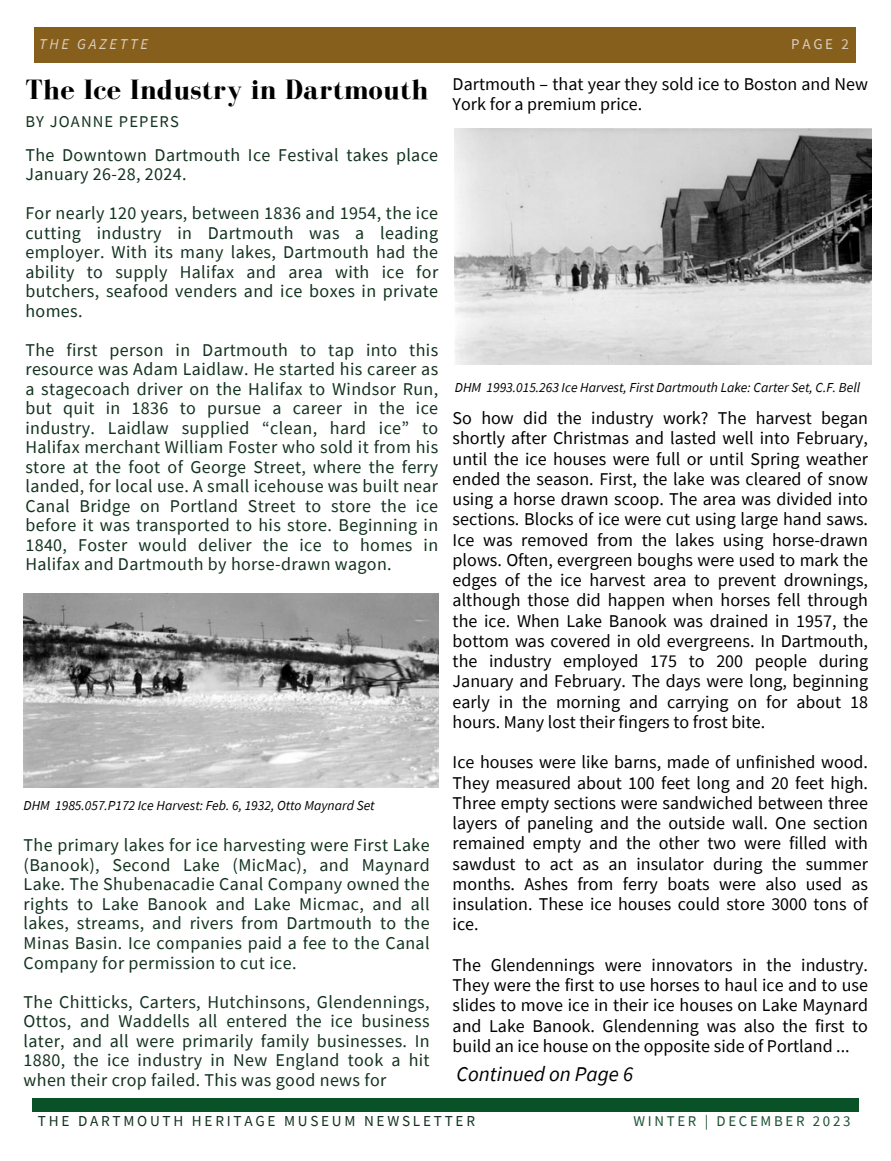
<style>
.page{position:relative;width:891px;height:1161px;background:#fff}
.page>*{position:absolute;margin:0;border:0;box-sizing:border-box;transform-origin:0 0}
.t1{font:700 28.65px "Bodoni FLF";letter-spacing:.015em;color:#000}
.t2{font:italic 21px "Source Sans Pro";color:#000}
.t3{font:18px/20.2px "Source Sans Pro";color:#000;text-align:justify}
.t4{font:18px/19.5px "Source Sans Pro";letter-spacing:.02em;color:#12321f;text-align:justify}
.t5{font:16.5px "Source Sans Pro";letter-spacing:.07em;color:#12321f}
.t6{font:15.15px "Source Sans Pro";letter-spacing:.18em;color:#12321f}
.t7{font:italic 15px "Source Sans Pro";letter-spacing:.18em;color:#dacebd}
.t8{font:15px "Source Sans Pro";color:#dacebd}
.t9{font:14.85px "Source Sans Pro";letter-spacing:.18em;color:#1c5031}
.t10{font:italic 13.65px "Source Sans Pro";color:#000}
</style>
<div class="page">
<div style="left:35px;top:27px;width:821px;height:36px;background:#865f1d"></div>
<div style="left:32px;top:1098px;width:827px;height:13px;background:#095228"></div>
<img style="left:24px;top:594px;width:415px;height:193px">
<img style="left:455px;top:129px;width:416px;height:236px">
<p class="t7" style="left:39px;top:34px;width:110px">THE GAZETTE</p>
<p class="t8" style="left:791px;top:34px;width:59px">PAGE 2</p>
<p class="t1" style="left:25px;top:74px;width:405px">The Ice Industry in Dartmouth</p>
<p class="t5" style="left:25px;top:111px;width:155px">BY JOANNE PEPERS</p>
<p class="t3" style="left:453px;top:73px;width:417px">Dartmouth – that year they sold ice to Boston and New<br>York for a premium price.</p>
<p class="t4" style="left:25px;top:144px;width:414px">The Downtown Dartmouth Ice Festival takes place<br>January 26-28, 2024.</p>
<p class="t4" style="left:25px;top:203px;width:414px">For nearly 120 years, between 1836 and 1954, the ice cutting industry in Dartmouth was a leading employer. With its many lakes, Dartmouth had the ability to supply Halifax and area with ice for butchers, seafood venders and ice boxes in private homes.</p>
<p class="t4" style="left:25px;top:339px;width:414px">The first person in Dartmouth to tap into this resource was Adam Laidlaw. He started his career as a stagecoach driver on the Halifax to Windsor Run, but quit in 1836 to pursue a career in the ice industry. Laidlaw supplied “clean, hard ice” to Halifax merchant William Foster who sold it from his store at the foot of George Street, where the ferry landed, for local use. A small icehouse was built near Canal Bridge on Portland Street to store the ice before it was transported to his store. Beginning in 1840, Foster would deliver the ice to homes in Halifax and Dartmouth by horse-drawn wagon.</p>
<p class="t10" style="left:24px;top:797px;width:353px">DHM 1985.057.P172 Ice Harvest: Feb. 6, 1932, Otto Maynard Set</p>
<p class="t4" style="left:24px;top:835px;width:408px">The primary lakes for ice harvesting were First Lake (Banook), Second Lake (MicMac), and Maynard Lake. The Shubenacadie Canal Company owned the rights to Lake Banook and Lake Micmac, and all lakes, streams, and rivers from Dartmouth to the Minas Basin. Ice companies paid a fee to the Canal Company for permission to cut ice.</p>
<p class="t4" style="left:24px;top:991px;width:408px">The Chitticks, Carters, Hutchinsons, Glendennings, Ottos, and Waddells all entered the ice business later, and all were primarily family businesses. In 1880, the ice industry in New England took a hit when their crop failed. This was good news for</p>
<p class="t10" style="left:455px;top:379px;width:407px">DHM 1993.015.263 Ice Harvest, First Dartmouth Lake: Carter Set, C.F. Bell</p>
<p class="t3" style="left:453px;top:408px;width:417px">So how did the industry work? The harvest began shortly after Christmas and lasted well into February, until the ice houses were full or until Spring weather ended the season. First, the lake was cleared of snow using a horse drawn scoop. The area was divided into sections. Blocks of ice were cut using large hand saws.<br>Ice was removed from the lakes using horse-drawn plows. Often, evergreen boughs were used to mark the edges of the ice harvest area to prevent drownings, although those did happen when horses fell through the ice. When Lake Banook was drained in 1957, the bottom was covered in old evergreens. In Dartmouth, the industry employed 175 to 200 people during January and February. The days were long, beginning early in the morning and carrying on for about 18 hours. Many lost their fingers to frost bite.</p>
<p class="t3" style="left:453px;top:752px;width:417px">Ice houses were like barns, made of unfinished wood.<br>They measured about 100 feet long and 20 feet high.<br>Three empty sections were sandwiched between three layers of paneling and the outside wall. One section remained empty and the other two were filled with sawdust to act as an insulator during the summer months. Ashes from ferry boats were also used as insulation. These ice houses could store 3000 tons of ice.</p>
<p class="t3" style="left:453px;top:954px;width:417px">The Glendennings were innovators in the industry.<br>They were the first to use horses to haul ice and to use slides to move ice in their ice houses on Lake Maynard and Lake Banook. Glendenning was also the first to build an ice house on the opposite side of Portland ...</p>
<p class="t2" style="left:457px;top:1060px;width:178px">Continued on Page 6</p>
<p class="t6" style="left:38px;top:1111px;width:439px">THE DARTMOUTH HERITAGE MUSEUM NEWSLETTER</p>
<p class="t9" style="left:633px;top:1111px;width:219px">WINTER | DECEMBER 2023</p>
</div>
